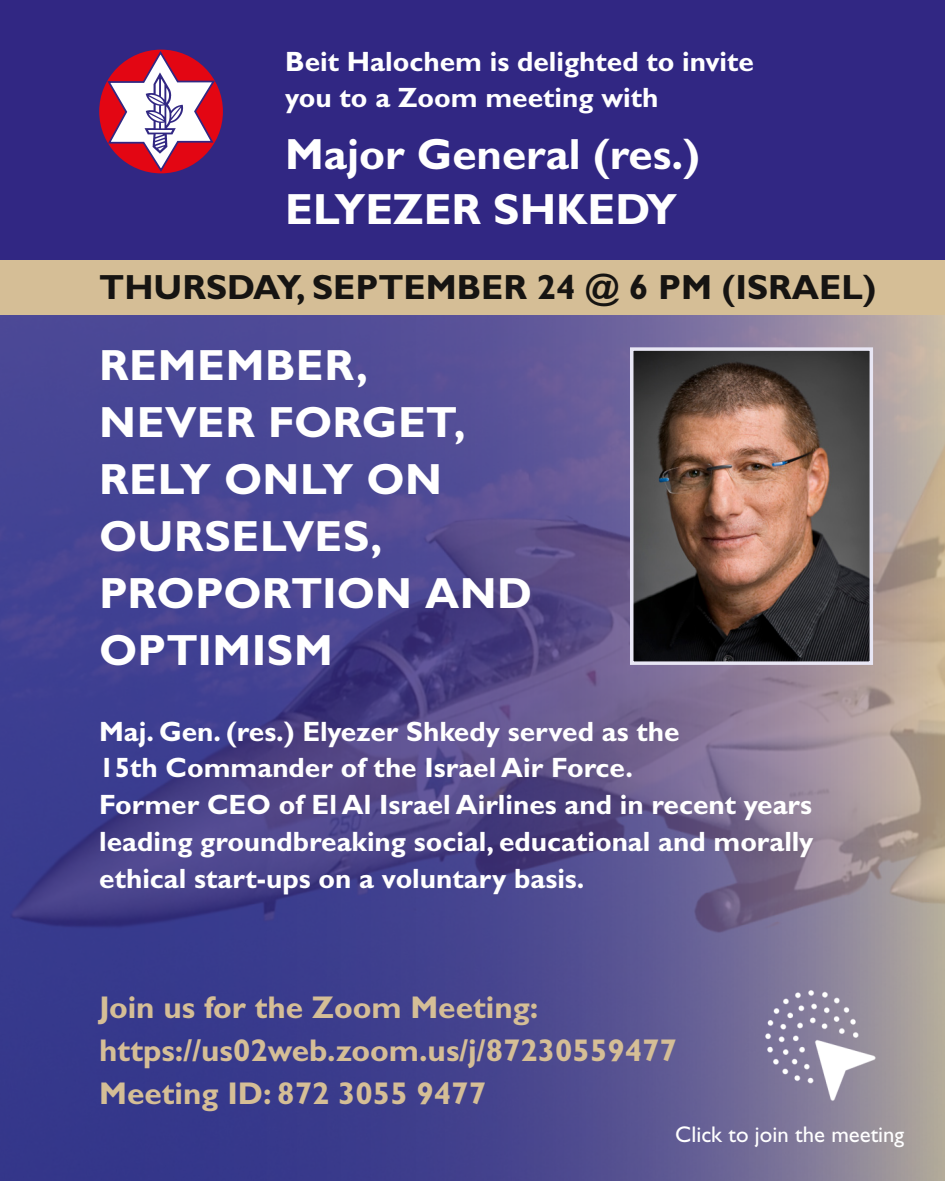
<style>
.page{position:relative;width:945px;height:1181px;background:#fff}
.page>*{position:absolute;margin:0;border:0;box-sizing:border-box;transform-origin:0 0}
.t1{font:700 43.75px/56.9px "Gill Sans";letter-spacing:.005em;color:#fff}
.t2{font:700 35px "Gill Sans";color:#161412}
.t3{font:700 31.5px/42.9px "Gill Sans";color:#d5be96}
.t4{font:700 28px/36.8px "Gill Sans";color:#fff}
.t5{font:22.75px "Gill Sans";color:#fff}
</style>
<div class="page">
<div style="left:0;top:0;width:945px;height:260px;background:#312783"></div>
<div style="left:0;top:260px;width:945px;height:55px;background:#d5be96"></div>
<img style="left:0;top:315px;width:945px;height:866px">
<img style="left:730px;top:952px;width:193px;height:193px">
<div style="left:99px;top:50px;width:124px;height:123px;background:#e30613;border-radius:50%"></div>
<svg style="left:106px;top:50px;width:111px;height:123px"></svg>
<img style="left:140px;top:68px;width:47px;height:87px">
<svg style="left:628px;top:345px;width:247px;height:321px;background:#675350"></svg>
<p class="t4" style="left:285px;top:43px;width:470px">Beit Halochem is delighted to invite you to a Zoom meeting with</p>
<h1 class="t1" style="left:285px;top:127px;width:416px;line-height:54.2px">Major General (res.)<br>ELYEZER SHKEDY</h1>
<p class="t2" style="left:99px;top:267px;width:779px">THURSDAY, SEPTEMBER 24 @ 6 PM (ISRAEL)</p>
<h1 class="t1" style="left:99px;top:337px;width:435px">REMEMBER,<br>NEVER FORGET,<br>RELY ONLY ON<br>OURSELVES,<br>PROPORTION AND<br>OPTIMISM</h1>
<p class="t4" style="left:99px;top:712px;width:716px">Maj. Gen. (res.) Elyezer Shkedy served as the<br>15th Commander of the Israel Air Force.<br>Former CEO of El Al Israel Airlines and in recent years leading groundbreaking social, educational and morally ethical start-ups on a voluntary basis.</p>
<p class="t3" style="left:99px;top:985px;width:579px">Join us for the Zoom Meeting: https://us02web.zoom.us/j/87230559477<br>Meeting ID: 872 3055 9477</p>
<p class="t5" style="left:675px;top:1121px;width:231px">Click to join the meeting</p>
</div>
